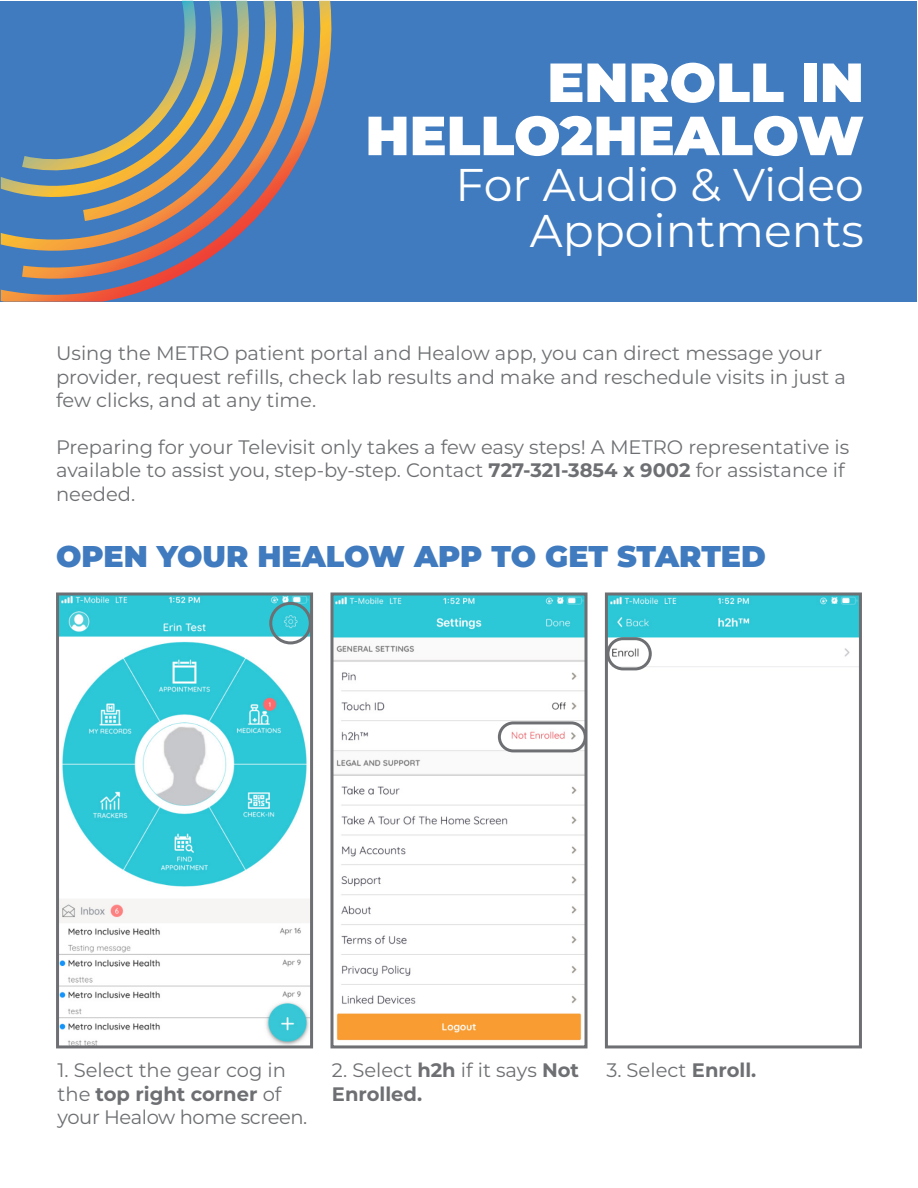
<style>
.page{position:relative;width:918px;height:1188px;background:#fff}
.page>*{position:absolute;margin:0;border:0;box-sizing:border-box;transform-origin:0 0}
.t1{font:900 55.05px/53.1px "Montserrat";color:#fff;text-align:right}
.t2{font:45.9px/45.9px "Montserrat";color:#fff;text-align:right}
.t3{font:900 30px "Montserrat";color:#407bbf}
.t4{font:19.5px/23.4px "Montserrat";color:#6d6f72}
.t5{font:19.5px/23.4px "Montserrat";letter-spacing:-.02em;color:#6d6f72}
.t6{font:19.5px/23.4px "Montserrat";color:#6e6f72}
.s1{font-weight:700}
</style>
<div class="page">
<div style="left:1px;top:1px;width:916px;height:301px;background:#407bbf"></div>
<img style="left:60px;top:596px;width:249px;height:448px">
<div style="left:56px;top:592px;width:257px;height:456px;border:3px solid #6d6f72"></div>
<img style="left:334px;top:596px;width:250px;height:445px">
<div style="left:330px;top:592px;width:258px;height:456px;border:3px solid #6d6f72"></div>
<img style="left:609px;top:596px;width:249px;height:75px">
<div style="left:605px;top:592px;width:257px;height:456px;border:3px solid #6d6f72"></div>
<div style="left:269px;top:602px;width:43px;height:42px;border:3px solid #6d6f72;border-radius:50%"></div>
<div style="left:498px;top:721px;width:89px;height:31px;border:3px solid #6d6f72;border-radius:14px"></div>
<div style="left:606px;top:637px;width:46px;height:33px;border:3px solid #6d6f72;border-radius:15px"></div>
<svg style="left:1px;top:1px;width:331px;height:301px"></svg>
<p class="t1" style="left:365px;top:52px;width:500px">ENROLL IN<br>HELLO2HEALOW</p>
<p class="t2" style="left:456px;top:160px;width:410px">For Audio &amp; Video<br>Appointments</p>
<p class="t4" style="left:56px;top:341px;width:791px">Using the METRO patient portal and Healow app, you can direct message your provider, request refills, check lab results and make and reschedule visits in just a few clicks, and at any time.</p>
<p class="t4" style="left:56px;top:435px;width:795px">Preparing for your Televisit only takes a few easy steps! A METRO representative is available to assist you, step-by-step. Contact <span class="s1">727-321-3854 x 9002</span> for assistance if needed.</p>
<p class="t3" style="left:56px;top:534px;width:711px">OPEN YOUR HEALOW APP TO GET STARTED</p>
<p class="t5" style="left:58px;top:1058px;width:251px">1. Select the gear cog in the <span class="s1">top right corner</span> of your Healow home screen.</p>
<p class="t6" style="left:332px;top:1058px;width:249px">2. Select <span class="s1">h2h</span> if it says <span class="s1">Not<br>Enrolled.</span></p>
<p class="t4" style="left:606px;top:1058px;width:151px">3. Select <span class="s1">Enroll.</span></p>
</div>
